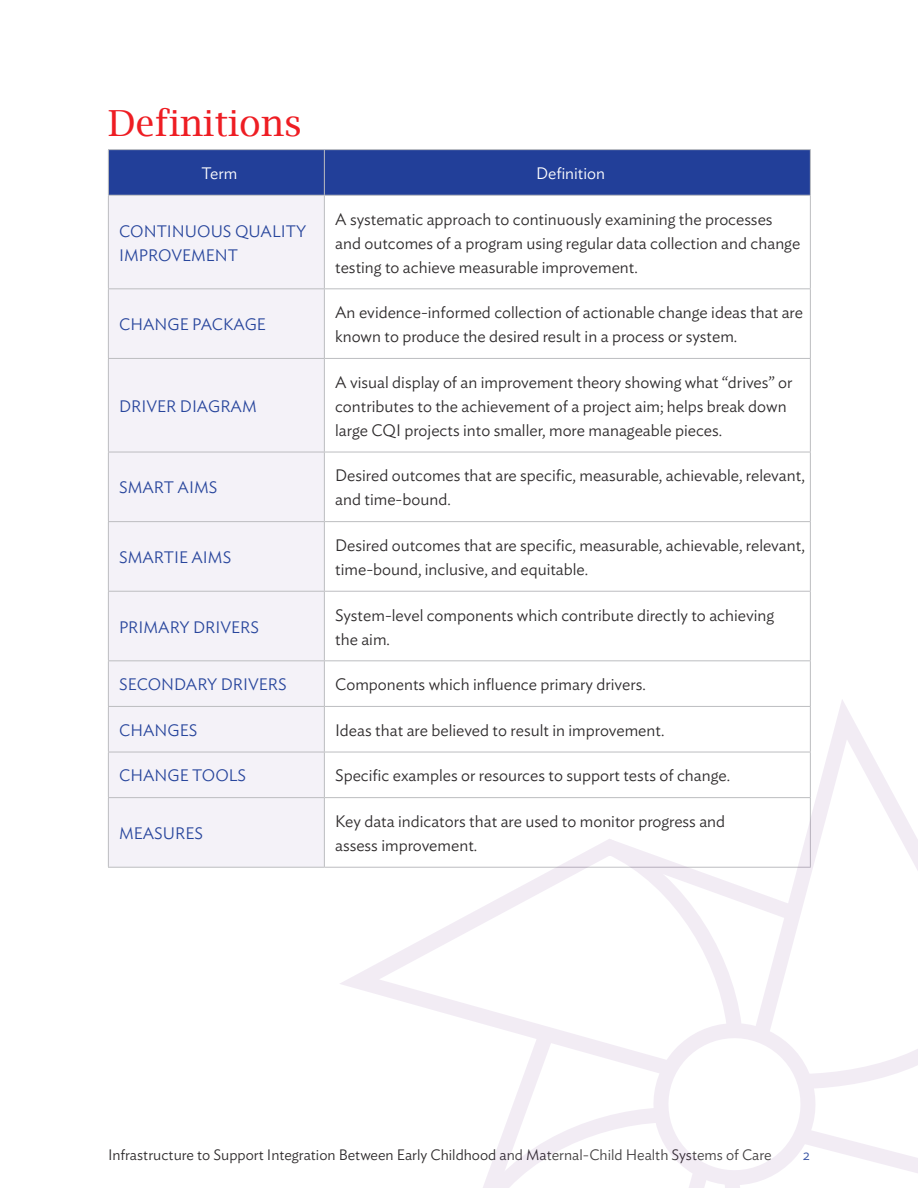
<style>
.page{position:relative;width:918px;height:1188px;background:#fff}
.page>*{position:absolute;margin:0;border:0;box-sizing:border-box;transform-origin:0 0}
.t1{font:36px "Lucida Bright";color:#ee1d23}
.Table_paragraph{font:300 16.5px/24px "Ideal Sans";color:#2e2b2c}
.EvalPlan_Comp_headin{font:300 16.5px/24px "Ideal Sans";color:#27459c}
.Table_head_white{font:300 16.5px "Ideal Sans";color:#fff}
.t2{font:300 15px "Ideal Sans";color:#2e2b2c}
.t3{font:300 15px "Ideal Sans";color:#27459c}
</style>
<div class="page">
<div style="left:109px;top:150px;width:701px;height:45px;background:#223f99"></div>
<div style="left:109px;top:196px;width:215px;height:671px;background:#f4f2f8"></div>
<hr style="left:108px;top:149px;width:216px;height:1px;background:#bcbdc0">
<hr style="left:108px;top:150px;width:1px;height:45px;background:#bcbdc0">
<hr style="left:324px;top:149px;width:487px;height:1px;background:#bcbdc0">
<hr style="left:324px;top:150px;width:1px;height:45px;background:#bcbdc0">
<hr style="left:810px;top:150px;width:1px;height:45px;background:#bcbdc0">
<hr style="left:108px;top:195px;width:216px;height:1px;background:#bcbdc0">
<hr style="left:108px;top:196px;width:1px;height:92px;background:#bcbdc0">
<hr style="left:324px;top:195px;width:487px;height:1px;background:#bcbdc0">
<hr style="left:324px;top:196px;width:1px;height:92px;background:#bcbdc0">
<hr style="left:810px;top:196px;width:1px;height:92px;background:#bcbdc0">
<hr style="left:108px;top:288px;width:216px;height:1px;background:#bcbdc0">
<hr style="left:108px;top:289px;width:1px;height:69px;background:#bcbdc0">
<hr style="left:324px;top:288px;width:487px;height:1px;background:#bcbdc0">
<hr style="left:324px;top:289px;width:1px;height:69px;background:#bcbdc0">
<hr style="left:810px;top:289px;width:1px;height:69px;background:#bcbdc0">
<hr style="left:108px;top:358px;width:216px;height:1px;background:#bcbdc0">
<hr style="left:108px;top:359px;width:1px;height:93px;background:#bcbdc0">
<hr style="left:324px;top:358px;width:487px;height:1px;background:#bcbdc0">
<hr style="left:324px;top:359px;width:1px;height:93px;background:#bcbdc0">
<hr style="left:810px;top:359px;width:1px;height:93px;background:#bcbdc0">
<hr style="left:108px;top:452px;width:216px;height:1px;background:#bcbdc0">
<hr style="left:108px;top:452px;width:1px;height:69px;background:#bcbdc0">
<hr style="left:324px;top:452px;width:487px;height:1px;background:#bcbdc0">
<hr style="left:324px;top:452px;width:1px;height:69px;background:#bcbdc0">
<hr style="left:810px;top:452px;width:1px;height:69px;background:#bcbdc0">
<hr style="left:108px;top:521px;width:216px;height:1px;background:#bcbdc0">
<hr style="left:108px;top:522px;width:1px;height:69px;background:#bcbdc0">
<hr style="left:324px;top:521px;width:487px;height:1px;background:#bcbdc0">
<hr style="left:324px;top:522px;width:1px;height:69px;background:#bcbdc0">
<hr style="left:810px;top:522px;width:1px;height:69px;background:#bcbdc0">
<hr style="left:108px;top:591px;width:216px;height:1px;background:#bcbdc0">
<hr style="left:108px;top:592px;width:1px;height:68px;background:#bcbdc0">
<hr style="left:324px;top:591px;width:487px;height:1px;background:#bcbdc0">
<hr style="left:324px;top:592px;width:1px;height:68px;background:#bcbdc0">
<hr style="left:810px;top:592px;width:1px;height:68px;background:#bcbdc0">
<hr style="left:108px;top:660px;width:216px;height:1px;background:#bcbdc0">
<hr style="left:108px;top:661px;width:1px;height:45px;background:#bcbdc0">
<hr style="left:324px;top:660px;width:487px;height:1px;background:#bcbdc0">
<hr style="left:324px;top:661px;width:1px;height:45px;background:#bcbdc0">
<hr style="left:810px;top:661px;width:1px;height:45px;background:#bcbdc0">
<hr style="left:108px;top:706px;width:216px;height:1px;background:#bcbdc0">
<hr style="left:108px;top:707px;width:1px;height:45px;background:#bcbdc0">
<hr style="left:324px;top:706px;width:487px;height:1px;background:#bcbdc0">
<hr style="left:324px;top:707px;width:1px;height:45px;background:#bcbdc0">
<hr style="left:108px;top:752px;width:216px;height:1px;background:#bcbdc0">
<hr style="left:108px;top:752px;width:1px;height:45px;background:#bcbdc0">
<hr style="left:324px;top:752px;width:487px;height:1px;background:#bcbdc0">
<hr style="left:324px;top:752px;width:1px;height:45px;background:#bcbdc0">
<hr style="left:108px;top:797px;width:216px;height:1px;background:#bcbdc0">
<hr style="left:108px;top:798px;width:1px;height:69px;background:#bcbdc0">
<hr style="left:324px;top:797px;width:487px;height:1px;background:#bcbdc0">
<hr style="left:324px;top:798px;width:1px;height:69px;background:#bcbdc0">
<hr style="left:108px;top:867px;width:216px;height:1px;background:#bcbdc0">
<svg style="left:743px;top:700px;width:175px;height:303px"></svg>
<svg style="left:319px;top:830px;width:432px;height:187px"></svg>
<svg style="left:457px;top:1003px;width:461px;height:185px"></svg>
<h1 class="t1" style="left:108px;top:102px;width:195px">Definitions</h1>
<p class="Table_head_white" style="left:202px;top:161px;width:37px">Term</p>
<p class="Table_head_white" style="left:536px;top:161px;width:71px">Definition</p>
<p class="EvalPlan_Comp_headin" style="left:119px;top:217px;width:189px">CONTINUOUS QUALITY<br>IMPROVEMENT</p>
<p class="EvalPlan_Comp_headin" style="left:119px;top:311px;width:148px">CHANGE PACKAGE</p>
<p class="EvalPlan_Comp_headin" style="left:119px;top:393px;width:139px">DRIVER DIAGRAM</p>
<p class="EvalPlan_Comp_headin" style="left:119px;top:474px;width:100px">SMART AIMS</p>
<p class="EvalPlan_Comp_headin" style="left:119px;top:544px;width:114px">SMARTIE AIMS</p>
<p class="EvalPlan_Comp_headin" style="left:119px;top:613px;width:141px">PRIMARY DRIVERS</p>
<p class="Table_paragraph" style="left:335px;top:205px;width:467px">A systematic approach to continuously examining the processes and outcomes of a program using regular data collection and change testing to achieve measurable improvement.</p>
<p class="Table_paragraph" style="left:335px;top:299px;width:469px">An evidence-informed collection of actionable change ideas that are known to produce the desired result in a process or system.</p>
<p class="Table_paragraph" style="left:335px;top:369px;width:459px">A visual display of an improvement theory showing what “drives” or contributes to the achievement of a project aim; helps break down large CQI projects into smaller, more manageable pieces.</p>
<p class="Table_paragraph" style="left:335px;top:462px;width:471px">Desired outcomes that are specific, measurable, achievable, relevant, and time-bound.</p>
<p class="Table_paragraph" style="left:335px;top:532px;width:471px">Desired outcomes that are specific, measurable, achievable, relevant, time-bound, inclusive, and equitable.</p>
<p class="Table_paragraph" style="left:335px;top:601px;width:441px">System-level components which contribute directly to achieving the aim.</p>
<p class="EvalPlan_Comp_headin" style="left:119px;top:671px;width:169px">SECONDARY DRIVERS</p>
<p class="Table_paragraph" style="left:335px;top:671px;width:310px">Components which influence primary drivers.</p>
<p class="EvalPlan_Comp_headin" style="left:119px;top:717px;width:80px">CHANGES</p>
<p class="Table_paragraph" style="left:335px;top:717px;width:329px">Ideas that are believed to result in improvement.</p>
<p class="EvalPlan_Comp_headin" style="left:119px;top:762px;width:128px">CHANGE TOOLS</p>
<p class="Table_paragraph" style="left:335px;top:762px;width:395px">Specific examples or resources to support tests of change.</p>
<p class="EvalPlan_Comp_headin" style="left:119px;top:820px;width:85px">MEASURES</p>
<p class="Table_paragraph" style="left:335px;top:808px;width:392px">Key data indicators that are used to monitor progress and assess improvement.</p>
<p class="t2" style="left:108px;top:1143px;width:665px">Infrastructure to Support Integration Between Early Childhood and Maternal-Child Health Systems of Care</p>
<p class="t3" style="left:803px;top:1143px;width:9px">2</p>
</div>
